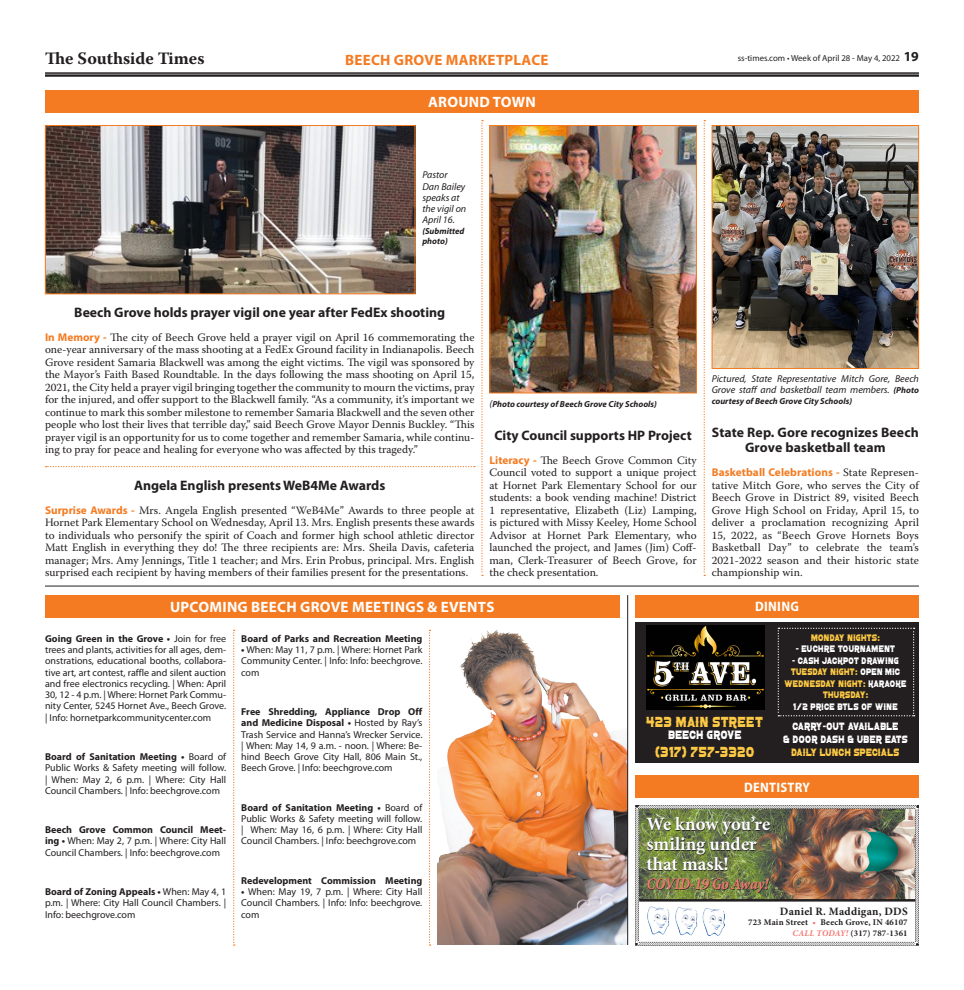
<style>
.page{position:relative;width:964px;height:990px;background:#fff}
.page>*{position:absolute;margin:0;border:0;box-sizing:border-box;transform-origin:0 0}
.t1{font:700 18.75px/20px "Minion Pro";color:#fff}
.t2{font:700 17.38px "Warnock Pro";color:#231f20}
.t3{font:italic 700 condensed 16.25px "Minion Pro";letter-spacing:-.02em;color:#f37973}
.Body_Copy{font:700 15px "Myriad Pro";letter-spacing:.02em;color:#fff}
.Briefs{font:700 15px "Myriad Pro";letter-spacing:.02em;color:#f47b21}
.t4{font:14.75px "Confetti Western";color:#fdc944}
.Headline_-_11pt{font:700 13.75px/15px "Myriad Pro";color:#231f20;text-align:center}
.t5{font:700 semi-condensed 13.75px "Myriad Pro";letter-spacing:.02em;color:#fff}
.t6{font:12.25px "Confetti Western";letter-spacing:-.01em;color:#fff}
.Body_Copy-2{font:11.25px/12.5px "Warnock Pro";color:#231f20;text-align:justify}
.t7{font:700 11.25px "Minion Pro";letter-spacing:.02em;color:#231f20}
.t8{font:10.75px/12.9px "Confetti Western";letter-spacing:-.01em;color:#fff;text-align:center}
.Calendar_Text{font:10px/11.2px "Myriad Pro";color:#231f20;text-align:justify}
.Captions_for_Photos{font:italic 10px/11.2px "Myriad Pro";color:#231f20}
.Calendar_Text-2{font:700 10px "Myriad Pro";color:#231f20}
.t9{font:9.5px/11.5px "Confetti Western";color:#fff;text-align:center}
.t10{font:9.5px "Confetti Western";letter-spacing:.005em;color:#fdc944}
.Captions_for_Photos-2{font:italic 700 8.75px/10.5px "Myriad Pro";color:#231f20}
.t11{font:700 8.75px/10.5px "Minion Pro";letter-spacing:.02em;color:#231f20;text-align:right}
.t12{font:8.75px "Myriad Pro";color:#231f20}
.s1{font-weight:700;font-size:13.75px}
.s2{font-family:"Myriad Pro";font-weight:700;color:#f47b21}
.s3{font-weight:400;font-size:10px}
.s4{font-weight:700;font-size:8.75px}
.s5{font-weight:700}
.s6{color:#fdc944}
.s7{color:#f37973}
.s8{font-style:italic;color:#f37973}
</style>
<div class="page">
<hr style="left:45px;top:73px;width:873px;height:1px;background:#231f20">
<hr style="left:45px;top:75px;width:873px;height:2px;background:#231f20">
<hr style="left:45px;top:586px;width:873px;height:1px;background:#231f20">
<svg style="left:481px;top:120px;width:2px;height:456px"></svg>
<svg style="left:46px;top:466px;width:428px;height:1px"></svg>
<svg style="left:703px;top:120px;width:2px;height:456px"></svg>
<img style="left:491px;top:127px;width:203px;height:264px">
<div style="left:489px;top:125px;width:207px;height:268px;border:1px solid #f47b21"></div>
<img style="left:713px;top:127px;width:203px;height:240px">
<div style="left:711px;top:125px;width:207px;height:244px;border:1px solid #f47b21"></div>
<img style="left:47px;top:127px;width:366px;height:165px">
<div style="left:45px;top:125px;width:370px;height:169px;border:1px solid #f47b21"></div>
<div style="left:45px;top:90px;width:873px;height:22px;background:#f47b21"></div>
<div style="left:635px;top:776px;width:283px;height:22px;background:#f47b21"></div>
<div style="left:635px;top:595px;width:283px;height:22px;background:#f47b21"></div>
<div style="left:635px;top:623px;width:283px;height:140px;background:#231f20"></div>
<img style="left:646px;top:625px;width:118px;height:84px">
<svg style="left:777px;top:628px;width:137px;height:88px"></svg>
<div style="left:45px;top:595px;width:574px;height:23px;background:#f47b21"></div>
<img style="left:437px;top:630px;width:190px;height:315px">
<svg style="left:233px;top:630px;width:1px;height:316px"></svg>
<svg style="left:428px;top:630px;width:2px;height:316px"></svg>
<img style="left:635px;top:805px;width:283px;height:141px">
<hr style="left:639px;top:899px;width:275px;height:3px;background:#231f20">
<img style="left:647px;top:907px;width:77px;height:29px">
<div style="left:740px;top:899px;width:174px;height:45px;background:#fff"></div>
<svg style="left:646px;top:817px;width:124px;height:76px;background:#627040"></svg>
<div style="left:862px;top:831px;width:40px;height:45px;background:#231f20;opacity:.4"></div>
<svg style="left:859px;top:829px;width:42px;height:47px;background:#53887d"></svg>
<hr style="left:627px;top:595px;width:1px;height:350px;background:#231f20">
<h2 class="t2" style="left:45px;top:48px;width:161px">The Southside Times</h2>
<p class="Briefs" style="left:345px;top:50px;width:205px">BEECH GROVE MARKETPLACE</p>
<p class="t12" style="left:737px;top:53px;width:182px">ss-times.com • Week of April 28 - May 4, 2022 <span class="s1">19</span></p>
<p class="Body_Copy" style="left:428px;top:92px;width:109px">AROUND TOWN</p>
<p class="Captions_for_Photos" style="left:422px;top:169px;width:45px">Pastor<br>Dan Bailey speaks at the vigil on<br>April 16.</p>
<p class="Captions_for_Photos-2" style="left:422px;top:225px;width:43px">(Submitted photo)</p>
<p class="Headline_-_11pt" style="left:74px;top:305px;width:372px">Beech Grove holds prayer vigil one year after FedEx shooting</p>
<p class="Body_Copy-2" style="left:45px;top:331px;width:431px"><span class="s2">In Memory -</span> The city of Beech Grove held a prayer vigil on April 16 commemorating the one-year anniversary of the mass shooting at a FedEx Ground facility in Indianapolis. Beech Grove resident Samaria Blackwell was among the eight victims. The vigil was sponsored by the Mayor’s Faith Based Roundtable. In the days following the mass shooting on April 15, 2021, the City held a prayer vigil bringing together the community to mourn the victims, pray for the injured, and offer support to the Blackwell family. “As a community, it’s important we continue to mark this somber milestone to remember Samaria Blackwell and the seven other people who lost their lives that terrible day,” said Beech Grove Mayor Dennis Buckley. “This prayer vigil is an opportunity for us to come together and remember Samaria, while continu&shy;ing to pray for peace and healing for everyone who was affected by this tragedy.”</p>
<p class="Headline_-_11pt" style="left:134px;top:477px;width:253px">Angela English presents WeB4Me Awards</p>
<p class="Body_Copy-2" style="left:45px;top:503px;width:431px"><span class="s2">Surprise Awards -</span> Mrs. Angela English presented “WeB4Me” Awards to three people at Hornet Park Elementary School on Wednesday, April 13. Mrs. English presents these awards to individuals who personify the spirit of Coach and former high school athletic director Matt English in everything they do! The three recipients are: Mrs. Sheila Davis, cafeteria manager; Mrs. Amy Jennings, Title 1 teacher; and Mrs. Erin Probus, principal. Mrs. English surprised each recipient by having members of their families present for the presentations.</p>
<p class="Captions_for_Photos-2" style="left:489px;top:398px;width:169px"><span class="s3">(</span>Photo courtesy of Beech Grove City Schools)</p>
<p class="Headline_-_11pt" style="left:494px;top:427px;width:199px">City Council supports HP Project</p>
<p class="Body_Copy-2" style="left:489px;top:453px;width:209px"><span class="s2">Literacy -</span> The Beech Grove Common City Council voted to support a unique project at Hornet Park Elementary School for our students: a book vending machine! District 1 representative, Elizabeth (Liz) Lamping, is pictured with Missy Keeley, Home School Advisor at Hornet Park Elementary, who launched the project, and James (Jim) Coff&shy;man, Clerk-Treasurer of Beech Grove, for the check presentation.</p>
<p class="Body_Copy" style="left:170px;top:597px;width:326px">UPCOMING BEECH GROVE MEETINGS &amp; EVENTS</p>
<p class="Captions_for_Photos" style="left:711px;top:373px;width:209px">Pictured, State Representative Mitch Gore, Beech<br>Grove staff and basketball team members. <span class="s4">(Photo</span></p>
<p class="Captions_for_Photos-2" style="left:711px;top:396px;width:142px">courtesy of Beech Grove City Schools)</p>
<p class="Headline_-_11pt" style="left:711px;top:425px;width:208px">State Rep. Gore recognizes Beech<br>Grove basketball team</p>
<p class="Body_Copy-2" style="left:711px;top:466px;width:209px"><span class="s2">Basketball Celebrations -</span> State Represen&shy;tative Mitch Gore, who serves the City of Beech Grove in District 89, visited Beech Grove High School on Friday, April 15, to deliver a proclamation recognizing April 15, 2022, as “Beech Grove Hornets Boys Basketball Day” to celebrate the team’s 2021-2022 season and their historic state championship win.</p>
<p class="t5" style="left:754px;top:598px;width:45px">DINING</p>
<p class="Calendar_Text" style="left:45px;top:633px;width:182px"><span class="s5">Going Green in the Grove •</span> Join for free trees and plants, activities for all ages, dem&shy;onstrations, educational booths, collabora&shy;tive art, art contest, raffle and silent auction and free electronics recycling. | When: April 30, 12 - 4 p.m. | Where: Hornet Park Commu&shy;nity Center, 5245 Hornet Ave., Beech Grove. | Info: hornetparkcommunitycenter.com</p>
<p class="Calendar_Text" style="left:45px;top:751px;width:182px"><span class="s5">Board of Sanitation Meeting •</span> Board of Public Works &amp; Safety meeting will follow. | When: May 2, 6 p.m. | Where: City Hall Council Chambers. | Info: beechgrove.com</p>
<p class="Calendar_Text" style="left:45px;top:824px;width:182px"><span class="s5">Beech Grove Common Council Meet&shy;ing •</span> When: May 2, 7 p.m. | Where: City Hall Council Chambers. | Info: beechgrove.com</p>
<p class="Calendar_Text" style="left:45px;top:886px;width:182px"><span class="s5">Board of Zoning Appeals •</span> When: May 4, 1 p.m. | Where: City Hall Council Chambers. | Info: beechgrove.com</p>
<p class="Calendar_Text-2" style="left:241px;top:632px;width:182px">Board of Parks and Recreation Meeting</p>
<p class="Calendar_Text" style="left:241px;top:644px;width:182px"><span class="s5">•</span> When: May 11, 7 p.m. | Where: Hornet Park Community Center. | Info: Info: beechgrove. com</p>
<p class="Calendar_Text" style="left:241px;top:706px;width:182px"><span class="s5">Free Shredding, Appliance Drop Off and Medicine Disposal •</span> Hosted by Ray’s Trash Service and Hanna’s Wrecker Service. | When: May 14, 9 a.m. - noon. | Where: Be&shy;hind Beech Grove City Hall, 806 Main St., Beech Grove. | Info: beechgrove.com</p>
<p class="Calendar_Text" style="left:241px;top:802px;width:182px"><span class="s5">Board of Sanitation Meeting •</span> Board of Public Works &amp; Safety meeting will follow. | When: May 16, 6 p.m. | Where: City Hall Council Chambers. | Info: beechgrove.com</p>
<p class="Calendar_Text-2" style="left:241px;top:874px;width:182px">Redevelopment Commission Meeting</p>
<p class="Calendar_Text" style="left:241px;top:886px;width:182px"><span class="s5">•</span> When: May 19, 7 p.m. | Where: City Hall Council Chambers. | Info: Info: beechgrove. com</p>
<p class="t4" style="left:646px;top:715px;width:118px">423 MAIN STREET</p>
<p class="t6" style="left:668px;top:730px;width:75px">BEECH GROVE</p>
<p class="t4" style="left:655px;top:745px;width:101px">(317) 757-3320</p>
<p class="t10" style="left:811px;top:634px;width:71px">MONDAY NIGHTS:</p>
<p class="t9" style="left:795px;top:644px;width:101px">- EUCHRE TOURNAMENT</p>
<p class="t9" style="left:784px;top:655px;width:124px">- CASH JACKPOT DRAWING<br><span class="s6">TUESDAY NIGHT:</span> OPEN MIC<br><span class="s6">WEDNESDAY NIGHT:</span> KARAOKE<br><span class="s6">THURSDAY:<br></span>1/2 PRICE BTLS OF WINE</p>
<p class="t8" style="left:783px;top:720px;width:126px">CARRY-OUT AVAILABLE<br>&amp; DOOR DASH &amp; UBER EATS<br><span class="s6">DAILY LUNCH SPECIALS</span></p>
<p class="t5" style="left:743px;top:778px;width:67px">DENTISTRY</p>
<p class="t1" style="left:646px;top:814px;width:125px">We know you’re smiling under that mask!</p>
<p class="t3" style="left:646px;top:872px;width:124px">COVID-19 Go Away!</p>
<p class="t7" style="left:779px;top:903px;width:129px">Daniel R. Maddigan, DDS</p>
<p class="t11" style="left:747px;top:917px;width:161px">723 Main Street <span class="s7">•</span> Beech Grove, IN 46107<br><span class="s8">CALL TODAY!</span> (317) 787-1361</p>
</div>
